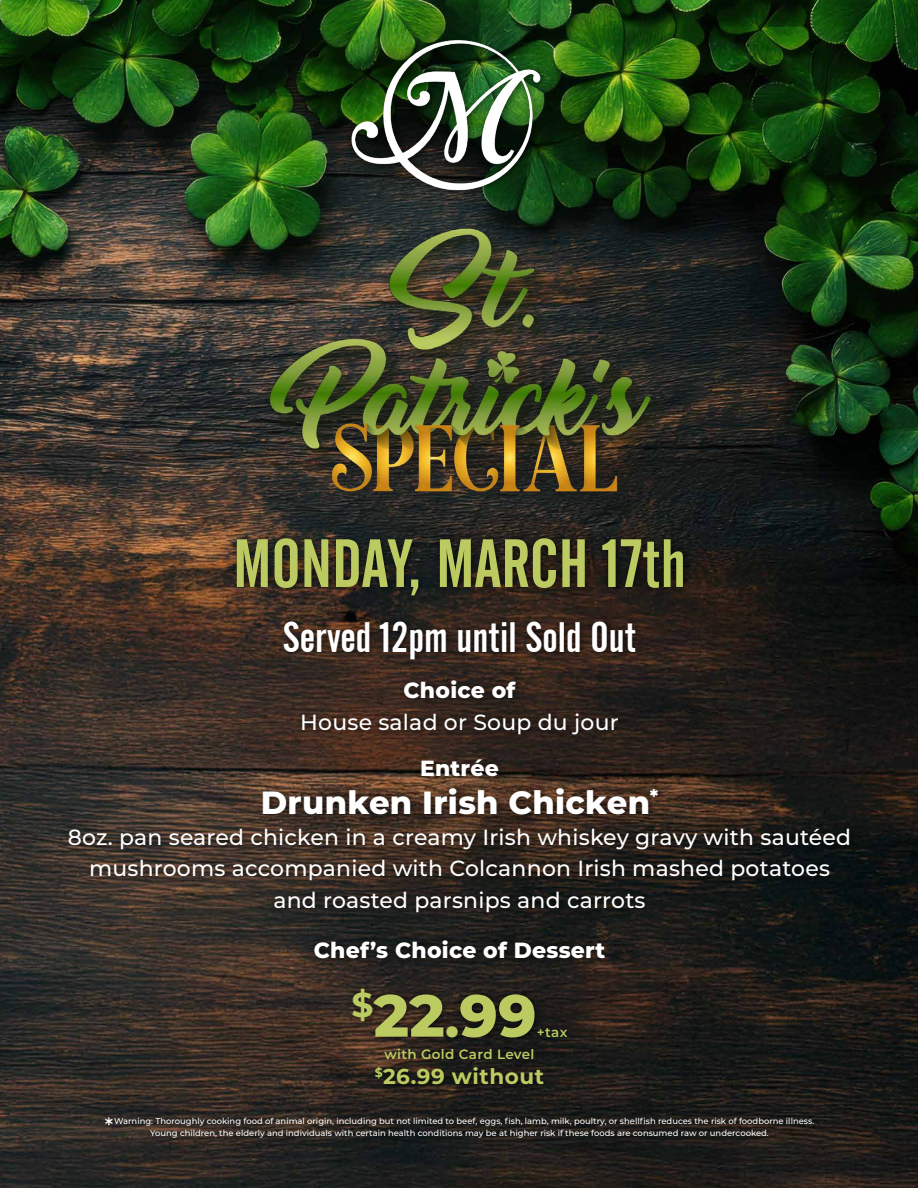
<style>
.page{position:relative;width:918px;height:1188px;background:#fff}
.page>*{position:absolute;margin:0;border:0;box-sizing:border-box;transform-origin:0 0}
.t1{font:67.5px "Alternate Gothic No 2 BT";color:#bbcb61}
.t2{font:800 59.1px "Montserrat";color:#bbcb61}
.t3{font:42.45px "Alternate Gothic No 2 BT";color:#fff}
.t4{font:800 32.1px "Montserrat";letter-spacing:.01em;color:#fff}
.t5{font:500 21.9px/31.2px "Montserrat";letter-spacing:.01em;color:#fff;text-align:center}
.t6{font:800 21.9px "Montserrat";letter-spacing:.01em;color:#fff}
.t7{font:700 21.45px "Montserrat";letter-spacing:.025em;color:#bbcb61}
.t8{font:500 21px "Montserrat";color:#fff}
.t9{font:600 13.5px "Montserrat";letter-spacing:.025em;color:#bbcb61}
.t10{font:500 8.4px "Montserrat";color:#fff}
.s1{font-size:49.8px}
</style>
<div class="page">
<img style="left:0;top:0;width:918px;height:1188px">
<div style="left:346px;top:34px;width:203px;height:163px;background:#000;opacity:.6"></div>
<img style="left:343px;top:40px;width:207px;height:150px">
<img style="left:255px;top:218px;width:409px;height:290px">
<div style="left:63px;top:532px;width:795px;height:614px;background:#000;opacity:.6"></div>
<p class="t1" style="left:233px;top:526px;width:455px">MONDAY, MARCH 17th</p>
<p class="t3" style="left:283px;top:613px;width:355px">Served 12pm until Sold Out</p>
<p class="t6" style="left:404px;top:674px;width:113px">Choice of</p>
<p class="t5" style="left:300px;top:706px;width:320px">House salad or Soup du jour</p>
<p class="t6" style="left:420px;top:752px;width:80px">Entrée</p>
<p class="t4" style="left:261px;top:779px;width:399px">Drunken Irish Chicken<sup>*</sup></p>
<p class="t5" style="left:68px;top:821px;width:785px">8oz. pan seared chicken in a creamy Irish whiskey gravy with sautéed mushrooms accompanied with Colcannon Irish mashed potatoes</p>
<p class="t5" style="left:273px;top:884px;width:374px">and roasted parsnips and carrots</p>
<p class="t6" style="left:314px;top:934px;width:293px">Chef’s Choice of Dessert</p>
<p class="t2" style="left:351px;top:972px;width:187px"><sup>$</sup>22<span class="s1">.</span>99</p>
<p class="t9" style="left:537px;top:1022px;width:32px">+tax</p>
<p class="t9" style="left:384px;top:1044px;width:152px">with Gold Card Level</p>
<p class="t7" style="left:375px;top:1061px;width:171px"><sup>$</sup>26.99 without</p>
<p class="t8" style="left:105px;top:1110px;width:10px">*</p>
<p class="t10" style="left:114px;top:1115px;width:702px">Warning: Thoroughly cooking food of animal origin, including but not limited to beef, eggs, fish, lamb, milk, poultry, or shellfish reduces the risk of foodborne illness.</p>
<p class="t10" style="left:150px;top:1128px;width:620px">Young children, the elderly and individuals with certain health conditions may be at higher risk if these foods are consumed raw or undercooked.</p>
</div>
